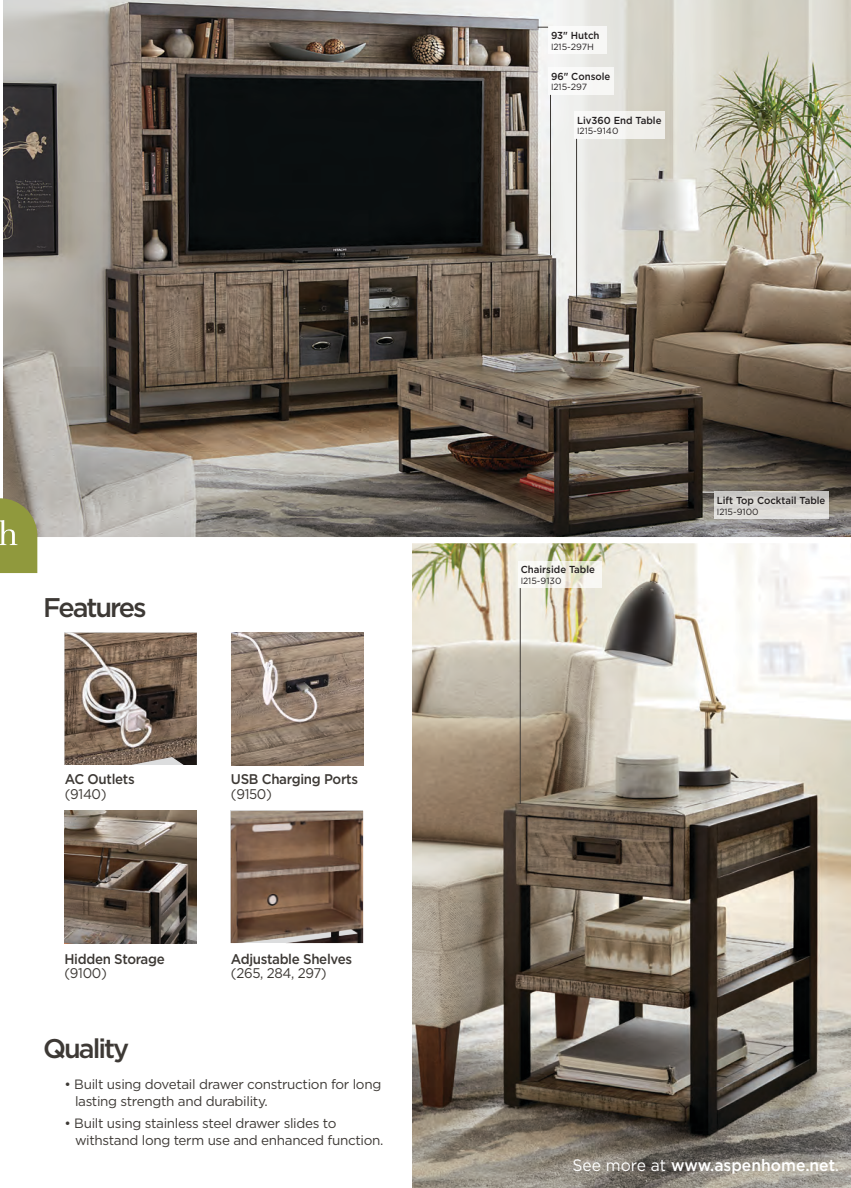
<style>
.page{position:relative;width:851px;height:1188px;background:#fff}
.page>*{position:absolute;margin:0;border:0;box-sizing:border-box;transform-origin:0 0}
.say_ah{font:500 27px "Gotham";letter-spacing:-.075em;color:#3d3935}
.t1{font:500 16.5px "Gotham";color:#fff;scale:.95 1}
.Finish{font:500 14.1px/14.9px "Gotham";letter-spacing:-.025em;color:#3d3935;scale:.95 1}
.Finish-2{font:14.1px "Gotham";letter-spacing:-.025em;color:#3d3935;scale:.95 1}
.t2{font:13.5px/16.2px "Gotham";letter-spacing:-.025em;color:#3d3935}
.silo_name{font:500 10.2px "Gotham";color:#231f20;scale:.95 1}
.silo_name-2{font:9px "Gotham";color:#231f20;scale:.95 1}
.s1{font-weight:400}
</style>
<div class="page">
<img style="left:412px;top:543px;width:438px;height:645px">
<img style="left:3px;top:0;width:847px;height:537px">
<hr style="left:520px;top:588px;width:1px;height:216px;background:#3d3935">
<img style="left:65px;top:633px;width:132px;height:132px">
<img style="left:64px;top:811px;width:133px;height:132px">
<svg style="left:518px;top:561px;width:84px;height:27px;fill:#f8f7f3"></svg>
<svg style="left:702px;top:492px;width:12px;height:1px"></svg>
<hr style="left:550px;top:95px;width:1px;height:160px;background:#3d3935">
<hr style="left:576px;top:139px;width:1px;height:160px;background:#3d3935">
<div style="left:548px;top:27px;width:59px;height:27px;background:#fff"></div>
<svg style="left:714px;top:492px;width:114px;height:27px;background:#d7d5d1"></svg>
<div style="left:548px;top:68px;width:66px;height:27px;background:#fff"></div>
<div style="left:574px;top:111px;width:90px;height:28px;background:#f6f6f5"></div>
<img style="left:231px;top:811px;width:132px;height:132px">
<img style="left:231px;top:633px;width:132px;height:132px">
<svg style="left:0;top:498px;width:37px;height:75px;background:#959c4d"></svg>
<p class="silo_name" style="left:551px;top:29px;width:53px">93" Hutch</p>
<p class="silo_name-2" style="left:551px;top:41px;width:47px">I215-297H</p>
<p class="silo_name" style="left:551px;top:69px;width:64px">96" Console</p>
<p class="silo_name-2" style="left:551px;top:82px;width:40px">I215-297</p>
<p class="silo_name" style="left:577px;top:113px;width:90px">Liv360 End Table</p>
<p class="silo_name-2" style="left:577px;top:125px;width:45px">I215-9140</p>
<p class="say_ah" style="left:43px;top:590px;width:105px">Features</p>
<p class="Finish" style="left:65px;top:772px;width:75px">AC Outlets <span class="s1">(9140)</span></p>
<p class="Finish" style="left:231px;top:772px;width:135px">USB Charging Ports</p>
<p class="Finish-2" style="left:231px;top:785px;width:45px">(9150)</p>
<p class="Finish" style="left:64px;top:951px;width:107px">Hidden Storage</p>
<p class="Finish-2" style="left:64px;top:964px;width:46px">(9100)</p>
<p class="Finish" style="left:231px;top:951px;width:129px">Adjustable Shelves <span class="s1">(265, 284, 297)</span></p>
<p class="say_ah" style="left:43px;top:1031px;width:88px">Quality</p>
<p class="t2" style="left:75px;top:1076px;width:308px;text-indent:-11px">• Built using dovetail drawer construction for long lasting strength and durability.</p>
<p class="t2" style="left:75px;top:1115px;width:310px;text-indent:-11px">• Built using stainless steel drawer slides to withstand long term use and enhanced function.</p>
<p class="silo_name" style="left:520px;top:563px;width:80px">Chairside Table</p>
<p class="silo_name-2" style="left:520px;top:575px;width:44px">I215-9130</p>
<p class="silo_name" style="left:716px;top:493px;width:116px">Lift Top Cocktail Table</p>
<p class="silo_name-2" style="left:716px;top:506px;width:45px">I215-9100</p>
<p class="t1" style="left:572px;top:1154px;width:282px"><span class="s1">See more at</span> www.aspenhome.net<span class="s1">.</span></p>
</div>
